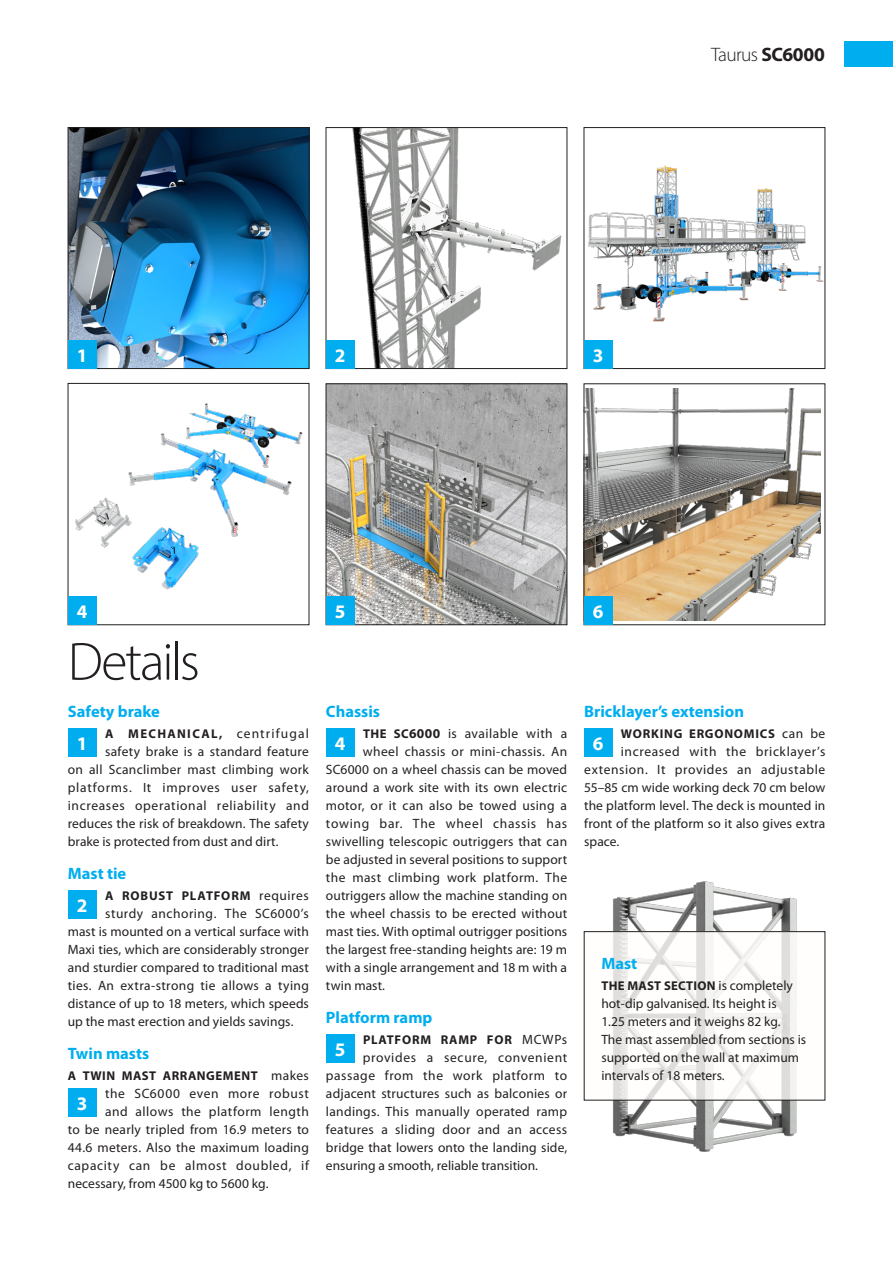
<style>
.page{position:relative;width:893px;height:1263px;background:#fff}
.page>*{position:absolute;margin:0;border:0;box-sizing:border-box;transform-origin:0 0}
.SC_Pikkuots{font:300 54px "Myriad Pro";letter-spacing:-.04em;color:#231f20}
.SC_Pikkuots-2{font:300 19.5px "Myriad Pro";letter-spacing:-.035em;color:#231f20}
.SC_Pikkuots-3{font:700 19.2px "Myriad Pro";color:#fffefc}
.SC_VO{font:700 16.5px "Myriad Pro";color:#00aeef}
.SC_LEIPIS_EKAT{font:700 16.5px "Myriad Pro";color:#00aeef}
.SC_LEIPIS_EKAT-2{font:13.5px/18px "Myriad Pro";letter-spacing:.01em;color:#231f20;text-align:justify}
.SC_VO-2{font:13.5px/18px "Myriad Pro";letter-spacing:.01em;color:#231f20;text-align:justify}
.SC_LEIPIS_EKAT-3{font:13.5px "Myriad Pro";letter-spacing:.05em;color:#231f20}
.SC_LEIPIS_EKAT-4{font:13.5px "Myriad Pro";letter-spacing:.035em;color:#231f20}
.SC_LEIPIS_EKAT-5{font:13.5px "Myriad Pro";letter-spacing:.03em;color:#231f20}
.SC_LEIPIS_EKAT-6{font:13.5px "Myriad Pro";letter-spacing:.045em;color:#231f20}
.SC_LEIPIS_EKAT-7{font:700 12.75px "Myriad Pro";letter-spacing:.065em;color:#231f20}
.SC_LEIPIS_EKAT-8{font:700 12.75px "Myriad Pro";letter-spacing:.02em;color:#231f20}
.SC_LEIPIS_EKAT-9{font:700 12.75px "Myriad Pro";letter-spacing:.045em;color:#231f20}
.SC_VO-3{font:700 12.75px "Myriad Pro";letter-spacing:.105em;color:#231f20}
.SC_VO-4{font:700 12.75px "Myriad Pro";letter-spacing:.06em;color:#231f20}
.s1{font-weight:700}
.s2{font-weight:400;font-size:13.5px}
.s3{font-weight:700;font-size:12.75px}
</style>
<div class="page">
<img style="left:75px;top:403px;width:228px;height:187px">
<div style="left:844px;top:41px;width:49px;height:26px;background:#00aeef"></div>
<img style="left:70px;top:129px;width:237px;height:238px">
<div style="left:68px;top:127px;width:241px;height:242px;border:1px solid #231f20"></div>
<img style="left:328px;top:386px;width:237px;height:237px">
<div style="left:326px;top:384px;width:241px;height:241px;border:1px solid #231f20"></div>
<div style="left:68px;top:383px;width:241px;height:242px;border:1px solid #231f20"></div>
<img style="left:588px;top:165px;width:235px;height:157px">
<div style="left:584px;top:127px;width:241px;height:242px;border:1px solid #231f20"></div>
<img style="left:352px;top:129px;width:210px;height:238px">
<div style="left:326px;top:127px;width:241px;height:242px;border:1px solid #231f20"></div>
<img style="left:586px;top:389px;width:234px;height:232px">
<div style="left:584px;top:384px;width:241px;height:241px;border:1px solid #231f20"></div>
<div style="left:68px;top:340px;width:29px;height:29px;background:#00aeef"></div>
<div style="left:326px;top:340px;width:28px;height:29px;background:#00aeef"></div>
<div style="left:584px;top:340px;width:29px;height:29px;background:#00aeef"></div>
<div style="left:68px;top:596px;width:28px;height:29px;background:#00aeef"></div>
<div style="left:326px;top:596px;width:28px;height:29px;background:#00aeef"></div>
<div style="left:584px;top:596px;width:29px;height:29px;background:#00aeef"></div>
<div style="left:68px;top:729px;width:29px;height:28px;background:#00aeef"></div>
<div style="left:68px;top:890px;width:29px;height:29px;background:#00aeef"></div>
<div style="left:68px;top:1088px;width:29px;height:29px;background:#00aeef"></div>
<div style="left:326px;top:729px;width:28px;height:28px;background:#00aeef"></div>
<div style="left:326px;top:1034px;width:28px;height:29px;background:#00aeef"></div>
<div style="left:584px;top:728px;width:28px;height:29px;background:#00aeef"></div>
<img style="left:612px;top:881px;width:184px;height:270px">
<svg style="left:612px;top:933px;width:185px;height:165px"></svg>
<div style="left:584px;top:931px;width:241px;height:169px;border:1px solid #231f20"></div>
<p class="SC_Pikkuots-2" style="left:711px;top:43px;width:115px">Taurus <span class="s1">SC6000</span></p>
<p class="SC_Pikkuots-3" style="left:77px;top:343px;width:12px">1</p>
<p class="SC_Pikkuots-3" style="left:335px;top:343px;width:12px">2</p>
<p class="SC_Pikkuots-3" style="left:593px;top:343px;width:12px">3</p>
<p class="SC_Pikkuots-3" style="left:77px;top:599px;width:12px">4</p>
<p class="SC_Pikkuots-3" style="left:335px;top:599px;width:12px">5</p>
<p class="SC_Pikkuots-3" style="left:593px;top:599px;width:12px">6</p>
<p class="SC_Pikkuots" style="left:68px;top:629px;width:134px">Details</p>
<p class="SC_VO" style="left:68px;top:701px;width:94px">Safety brake</p>
<p class="SC_VO-3" style="left:105px;top:725px;width:205px">A MECHANICAL, <span class="s2">centrifugal</span></p>
<p class="SC_VO-2" style="left:68px;top:742px;width:243px;text-indent:37px">safety brake is a standard feature on all Scanclimber mast climbing work platforms. It improves user safety, increases operational reliability and reduces the risk of breakdown. The safety brake is protected from dust and dirt.</p>
<p class="SC_VO" style="left:68px;top:863px;width:60px">Mast tie</p>
<p class="SC_LEIPIS_EKAT-7" style="left:105px;top:887px;width:205px">A ROBUST PLATFORM <span class="s2">requires</span></p>
<p class="SC_LEIPIS_EKAT-2" style="left:68px;top:904px;width:243px;text-indent:37px">sturdy anchoring. The SC6000’s mast is mounted on a vertical surface with Maxi ties, which are considerably stronger and sturdier compared to traditional mast ties. An extra-strong tie allows a tying distance of up to 18 meters, which speeds up the mast erection and yields savings.</p>
<p class="SC_VO" style="left:68px;top:1043px;width:83px">Twin masts</p>
<p class="SC_LEIPIS_EKAT-9" style="left:68px;top:1067px;width:243px">A TWIN MAST ARRANGEMENT <span class="s2">makes</span></p>
<p class="SC_LEIPIS_EKAT-6" style="left:105px;top:1085px;width:205px">the SC6000 even more robust</p>
<p class="SC_LEIPIS_EKAT-4" style="left:105px;top:1103px;width:205px">and allows the platform length</p>
<p class="SC_LEIPIS_EKAT-2" style="left:68px;top:1120px;width:243px">to be nearly tripled from 16.9 meters to</p>
<p class="SC_LEIPIS_EKAT-2" style="left:68px;top:1138px;width:243px">44.6 meters. Also the maximum loading</p>
<p class="SC_LEIPIS_EKAT-3" style="left:68px;top:1157px;width:243px">capacity can be almost doubled, if</p>
<p class="SC_LEIPIS_EKAT-2" style="left:68px;top:1174px;width:202px">necessary, from 4500 kg to 5600 kg.</p>
<p class="SC_Pikkuots-3" style="left:77px;top:731px;width:12px">1</p>
<p class="SC_Pikkuots-3" style="left:77px;top:893px;width:12px">2</p>
<p class="SC_Pikkuots-3" style="left:77px;top:1090px;width:12px">3</p>
<p class="SC_VO" style="left:326px;top:701px;width:56px">Chassis</p>
<p class="SC_LEIPIS_EKAT-4" style="left:363px;top:725px;width:206px"><span class="s3">THE SC</span><span class="s1">6000</span> is available with a</p>
<p class="SC_LEIPIS_EKAT-2" style="left:363px;top:742px;width:206px">wheel chassis or mini-chassis. An</p>
<p class="SC_LEIPIS_EKAT-2" style="left:326px;top:760px;width:243px">SC6000 on a wheel chassis can be moved</p>
<p class="SC_LEIPIS_EKAT-2" style="left:326px;top:778px;width:243px">around a work site with its own electric</p>
<p class="SC_LEIPIS_EKAT-2" style="left:326px;top:796px;width:243px">motor, or it can also be towed using a</p>
<p class="SC_LEIPIS_EKAT-3" style="left:326px;top:815px;width:243px">towing bar. The wheel chassis has</p>
<p class="SC_LEIPIS_EKAT-2" style="left:326px;top:832px;width:243px">swivelling telescopic outriggers that can</p>
<p class="SC_LEIPIS_EKAT-2" style="left:326px;top:850px;width:243px">be adjusted in several positions to support</p>
<p class="SC_LEIPIS_EKAT-5" style="left:326px;top:869px;width:243px">the mast climbing work platform. The</p>
<p class="SC_LEIPIS_EKAT-2" style="left:326px;top:886px;width:243px">outriggers allow the machine standing on</p>
<p class="SC_LEIPIS_EKAT-2" style="left:326px;top:904px;width:243px">the wheel chassis to be erected without</p>
<p class="SC_LEIPIS_EKAT-2" style="left:326px;top:922px;width:243px">mast ties. With optimal outrigger positions</p>
<p class="SC_LEIPIS_EKAT-2" style="left:326px;top:940px;width:243px">the largest free-standing heights are: 19 m</p>
<p class="SC_LEIPIS_EKAT-2" style="left:326px;top:958px;width:243px">with a single arrangement and 18 m with a</p>
<p class="SC_LEIPIS_EKAT-2" style="left:326px;top:976px;width:61px">twin mast.</p>
<p class="SC_VO" style="left:326px;top:1007px;width:108px">Platform ramp</p>
<p class="SC_LEIPIS_EKAT-7" style="left:363px;top:1031px;width:206px">PLATFORM RAMP FOR <span class="s2">MCWPs</span></p>
<p class="SC_LEIPIS_EKAT-2" style="left:326px;top:1048px;width:243px;text-indent:37px">provides a secure, convenient passage from the work platform to adjacent structures such as balconies or landings. This manually operated ramp features a sliding door and an access bridge that lowers onto the landing side, ensuring a smooth, reliable transition.</p>
<p class="SC_Pikkuots-3" style="left:335px;top:731px;width:12px">4</p>
<p class="SC_Pikkuots-3" style="left:335px;top:1037px;width:12px">5</p>
<p class="SC_LEIPIS_EKAT" style="left:584px;top:701px;width:161px">Bricklayer’s extension</p>
<p class="SC_VO-4" style="left:621px;top:725px;width:206px">WORKING ERGONOMICS <span class="s2">can be</span></p>
<p class="SC_VO-2" style="left:584px;top:742px;width:243px;text-indent:37px">increased with the bricklayer’s extension. It provides an adjustable 55–85 cm wide working deck 70 cm below the platform level. The deck is mounted in front of the platform so it also gives extra space.</p>
<p class="SC_Pikkuots-3" style="left:593px;top:731px;width:12px">6</p>
<p class="SC_VO" style="left:601px;top:953px;width:37px">Mast</p>
<p class="SC_LEIPIS_EKAT-8" style="left:601px;top:977px;width:193px">THE MAST SECTION <span class="s2">is completely</span></p>
<p class="SC_LEIPIS_EKAT-2" style="left:601px;top:994px;width:206px;text-align:left">hot-dip galvanised. Its height is<br>1.25 meters and it weighs 82 kg.<br>The mast assembled from sections is supported on the wall at maximum intervals of 18 meters.</p>
</div>
